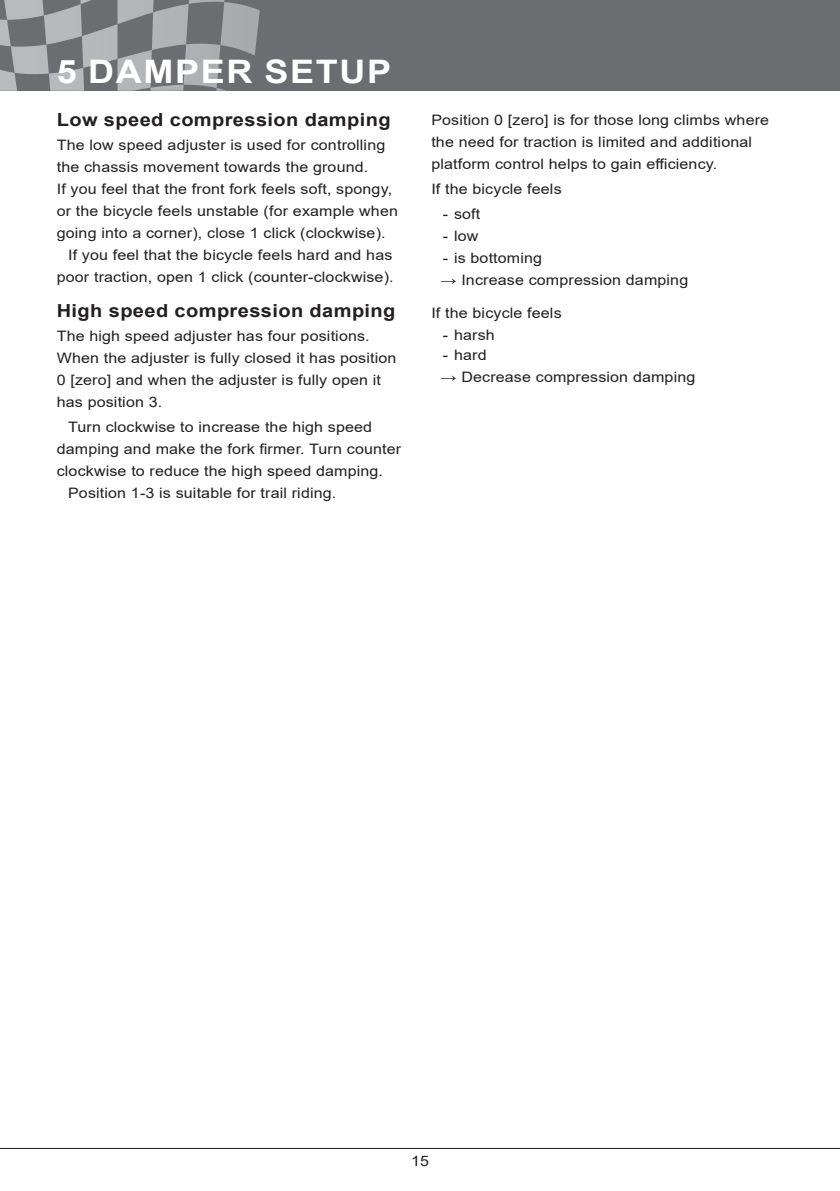
<style>
.page{position:relative;width:840px;height:1191px;background:#fff}
.page>*{position:absolute;margin:0;border:0;box-sizing:border-box;transform-origin:0 0}
.t1{font:700 32.4px "Arial";letter-spacing:.045em;color:#fff;scale:1.11 1}
.t2{font:700 18px "Arial";letter-spacing:.02em;color:#231f20;scale:1.11 1}
.t3{font:14.4px/22px "Arial";letter-spacing:.01em;color:#231f20;scale:1.11 1}
</style>
<div class="page">
<hr style="left:0;top:1148px;width:839px;height:1px;background:#231f20">
<div style="left:0;top:0;width:839px;height:91px;background:#6c6d70"></div>
<svg style="left:0;top:0;width:260px;height:91px"></svg>
<h1 class="t1" style="left:57px;top:49px;width:302px">5 DAMPER SETUP</h1>
<p class="t2" style="left:57px;top:107px;width:302px">Low speed compression damping</p>
<p class="t3" style="left:57px;top:134px;width:297px">The low speed adjuster is used for controlling</p>
<p class="t3" style="left:57px;top:156px;width:282px">the chassis movement towards the ground.</p>
<p class="t3" style="left:57px;top:178px;width:303px">If you feel that the front fork feels soft, spongy,</p>
<p class="t3" style="left:57px;top:200px;width:309px">or the bicycle feels unstable (for example when</p>
<p class="t3" style="left:57px;top:222px;width:297px">going into a corner), close 1 click (clockwise).</p>
<p class="t3" style="left:68px;top:244px;width:293px">If you feel that the bicycle feels hard and has</p>
<p class="t3" style="left:57px;top:266px;width:305px">poor traction, open 1 click (counter-clockwise).</p>
<p class="t2" style="left:57px;top:298px;width:306px">High speed compression damping</p>
<p class="t3" style="left:57px;top:325px;width:307px">The high speed adjuster has four positions.<br>When the adjuster is fully closed it has position 0 [zero] and when the adjuster is fully open it has position 3.</p>
<p class="t3" style="left:68px;top:416px;width:275px">Turn clockwise to increase the high speed</p>
<p class="t3" style="left:57px;top:438px;width:311px">damping and make the fork firmer. Turn counter</p>
<p class="t3" style="left:57px;top:460px;width:295px">clockwise to reduce the high speed damping.</p>
<p class="t3" style="left:68px;top:482px;width:243px">Position 1-3 is suitable for trail riding.</p>
<p class="t3" style="left:431px;top:109px;width:305px">Position 0 [zero] is for those long climbs where the need for traction is limited and additional platform control helps to gain efficiency.</p>
<p class="t3" style="left:431px;top:178px;width:119px">If the bicycle feels</p>
<p class="t3" style="left:442px;top:203px;width:35px">- soft</p>
<p class="t3" style="left:442px;top:225px;width:34px">- low</p>
<p class="t3" style="left:442px;top:247px;width:91px">- is bottoming</p>
<p class="t3" style="left:440px;top:269px;width:224px">→ Increase compression damping</p>
<p class="t3" style="left:431px;top:302px;width:119px">If the bicycle feels</p>
<p class="t3" style="left:442px;top:324px;width:48px">- harsh</p>
<p class="t3" style="left:442px;top:344px;width:41px">- hard</p>
<p class="t3" style="left:440px;top:366px;width:231px">→ Decrease compression damping</p>
<p class="t3" style="left:411px;top:1149px;width:18px">15</p>
</div>
